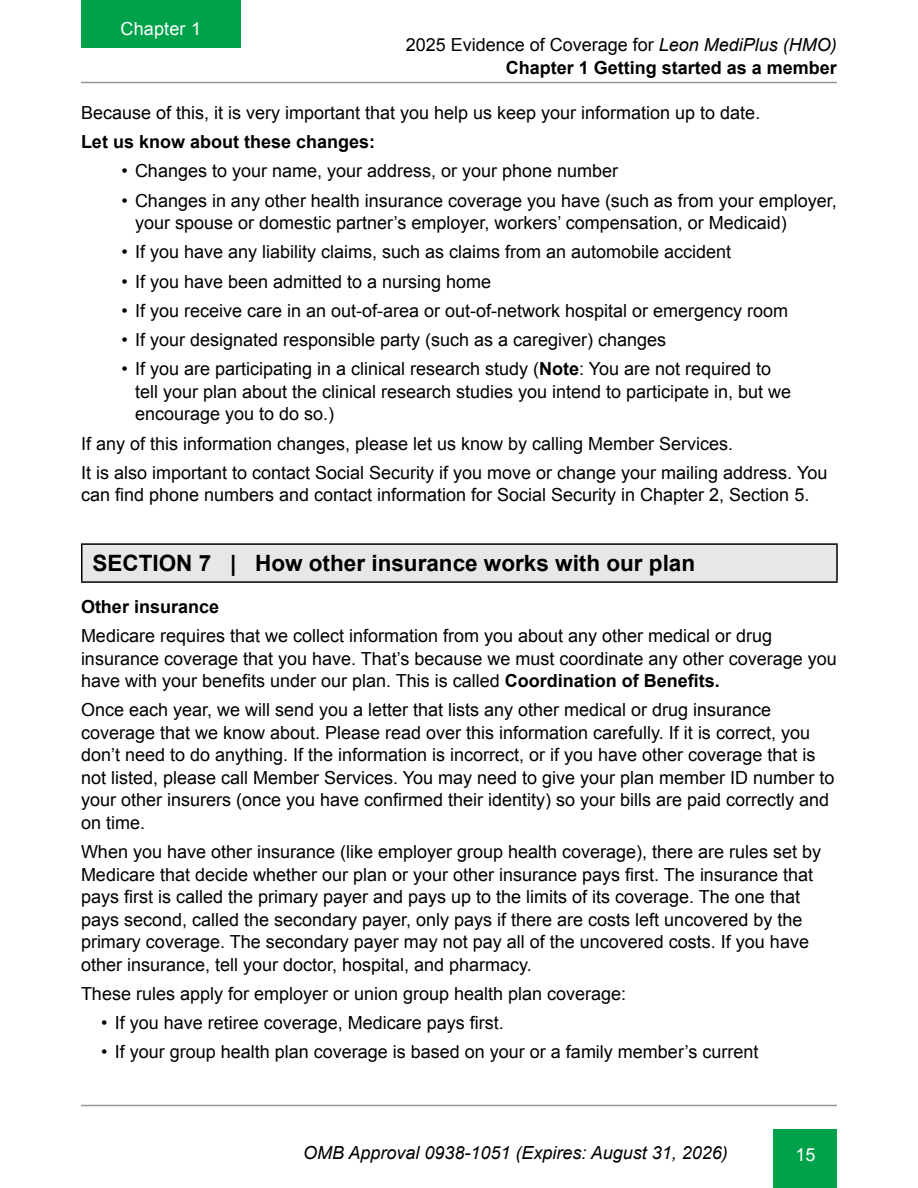
<style>
.page{position:relative;width:918px;height:1188px;background:#fff}
.page>*{position:absolute;margin:0;border:0;box-sizing:border-box;transform-origin:0 0}
.t1{font:700 22.5px "Arial";color:#000}
.t2{font:18px/22.5px "Arial";color:#000}
.t3{font:700 18px/22.8px "Arial";color:#000;text-align:right}
.t4{font:italic 18px "Arial";color:#000}
.t5{font:18px "Arial";letter-spacing:.01em;color:#fff}
.s1{font-weight:400}
.s2{font-weight:400;font-style:italic}
.s3{font-weight:700}
</style>
<div class="page">
<hr style="left:81px;top:82px;width:756px;height:1px;background:#939598">
<hr style="left:81px;top:1105px;width:756px;height:1px;background:#939598">
<div style="left:774px;top:1129px;width:63px;height:59px;background:#00a14b"></div>
<div style="left:81px;top:0;width:160px;height:48px;background:#00a14b"></div>
<div style="left:82px;top:544px;width:755px;height:38px;background:#e6e7e8"></div>
<hr style="left:81px;top:545px;width:1px;height:36px;background:#000">
<hr style="left:81px;top:543px;width:757px;height:2px;background:#000">
<hr style="left:836px;top:545px;width:2px;height:36px;background:#000">
<hr style="left:81px;top:581px;width:757px;height:2px;background:#000">
<p class="t5" style="left:121px;top:17px;width:82px">Chapter 1</p>
<p class="t3" style="left:406px;top:34px;width:433px"><span class="s1">2025 Evidence of Coverage for</span> <span class="s2">Leon MediPlus (HMO)<br></span>Chapter 1 Getting started as a member</p>
<p class="t2" style="left:81px;top:101px;width:681px">Because of this, it is very important that you help us keep your information up to date.</p>
<p class="t3" style="left:81px;top:131px;width:296px">Let us know about these changes:</p>
<p class="t2" style="left:122px;top:160px;width:498px">• Changes to your name, your address, or your phone number</p>
<p class="t2" style="left:135px;top:189px;width:703px;text-indent:-14px">• Changes in any other health insurance coverage you have (such as from your employer, your spouse or domestic partner’s employer, workers’ compensation, or Medicaid)</p>
<p class="t2" style="left:122px;top:241px;width:611px">• If you have any liability claims, such as claims from an automobile accident</p>
<p class="t2" style="left:122px;top:270px;width:371px">• If you have been admitted to a nursing home</p>
<p class="t2" style="left:122px;top:299px;width:668px">• If you receive care in an out-of-area or out-of-network hospital or emergency room</p>
<p class="t2" style="left:122px;top:329px;width:546px">• If your designated responsible party (such as a caregiver) changes</p>
<p class="t2" style="left:135px;top:358px;width:658px;text-indent:-14px">• If you are participating in a clinical research study (<span class="s3">Note</span>: You are not required to tell your plan about the clinical research studies you intend to participate in, but we encourage you to do so.)</p>
<p class="t2" style="left:81px;top:429px;width:748px;line-height:29.2px">If any of this information changes, please let us know by calling Member Services.<br>It is also important to contact Social Security if you move or change your mailing address. You</p>
<p class="t2" style="left:81px;top:484px;width:730px">can find phone numbers and contact information for Social Security in Chapter 2, Section 5.</p>
<p class="t1" style="left:93px;top:549px;width:604px">SECTION 7 | How other insurance works with our plan</p>
<p class="t3" style="left:81px;top:596px;width:140px">Other insurance</p>
<p class="t2" style="left:81px;top:625px;width:757px">Medicare requires that we collect information from you about any other medical or drug insurance coverage that you have. That’s because we must coordinate any other coverage you have with your benefits under our plan. This is called <span class="s3">Coordination of Benefits.</span></p>
<p class="t2" style="left:81px;top:699px;width:755px">Once each year, we will send you a letter that lists any other medical or drug insurance coverage that we know about. Please read over this information carefully. If it is correct, you don’t need to do anything. If the information is incorrect, or if you have other coverage that is not listed, please call Member Services. You may need to give your plan member ID number to your other insurers (once you have confirmed their identity) so your bills are paid correctly and on time.</p>
<p class="t2" style="left:81px;top:841px;width:742px">When you have other insurance (like employer group health coverage), there are rules set by Medicare that decide whether our plan or your other insurance pays first. The insurance that pays first is called the primary payer and pays up to the limits of its coverage. The one that pays second, called the secondary payer, only pays if there are costs left uncovered by the primary coverage. The secondary payer may not pay all of the uncovered costs. If you have other insurance, tell your doctor, hospital, and pharmacy.</p>
<p class="t2" style="left:81px;top:982px;width:547px">These rules apply for employer or union group health plan coverage:</p>
<p class="t2" style="left:101px;top:1012px;width:404px">• If you have retiree coverage, Medicare pays first.</p>
<p class="t2" style="left:101px;top:1041px;width:659px">• If your group health plan coverage is based on your or a family member’s current</p>
<p class="t4" style="left:303px;top:1141px;width:426px">OMB Approval 0938-1051 (Expires: August 31, 2026)</p>
<p class="t5" style="left:795px;top:1142px;width:22px">15</p>
</div>
